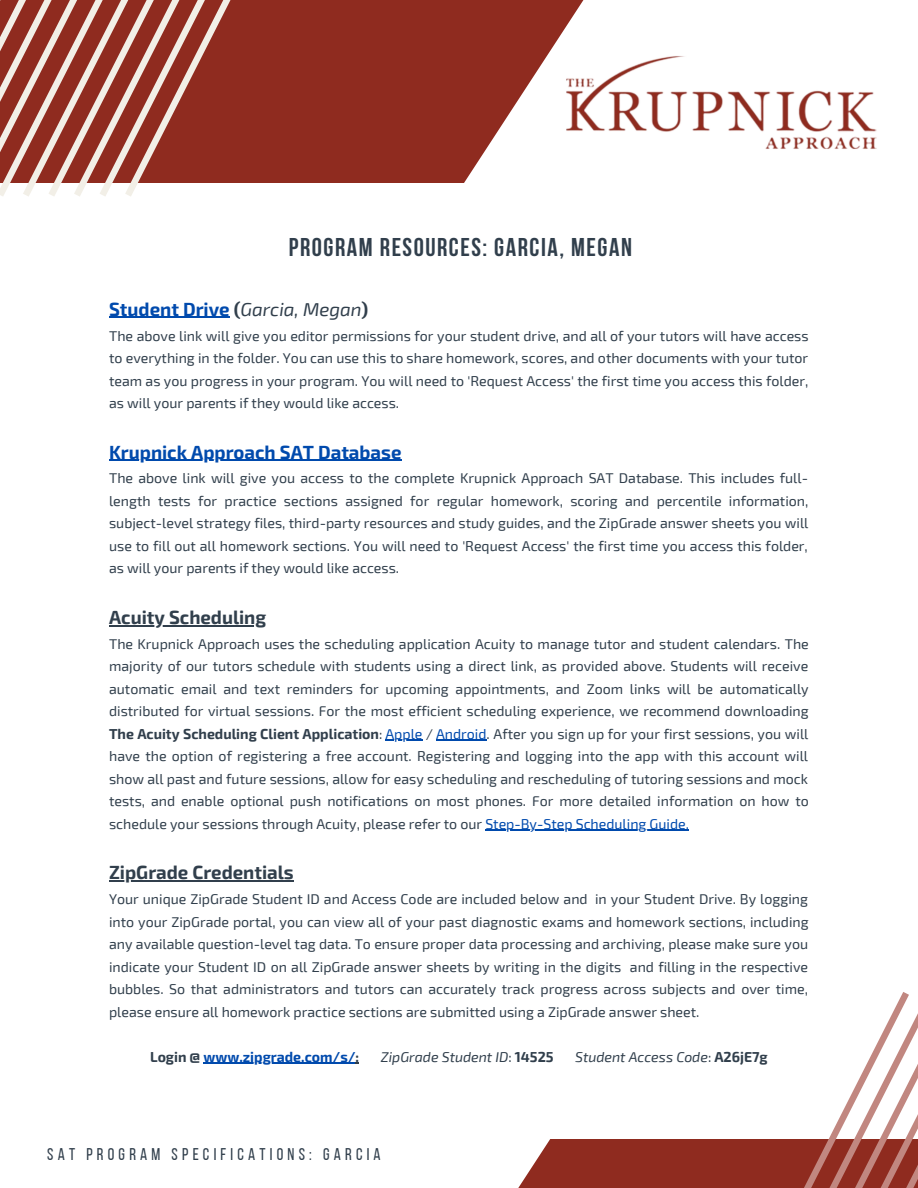
<style>
.page{position:relative;width:918px;height:1188px;background:#fff}
.page>*{position:absolute;margin:0;border:0;box-sizing:border-box;transform-origin:0 0}
.t1{font:700 25.65px "Bebas Neue";letter-spacing:.06em;color:#313f4c}
.t2{font:700 18.6px "Exo 2";color:#004aad}
.t3{font:700 18.6px "Exo 2";color:#313f4c}
.t4{font:16.95px "Bebas Neue";letter-spacing:.25em;color:#313f4c}
.t5{font:14.1px/22.5px "Exo 2";color:#313f4c;text-align:justify}
.t6{font:italic 14.1px "Exo 2";color:#313f4c}
.t7{font:700 14.1px "Exo 2";color:#004aad}
.s1{color:#313f4c}
.s2{font-weight:400;font-style:italic;color:#313f4c}
.s3{font-weight:700}
.s4{color:#004aad}
.s5{font-style:normal}
.s6{font-weight:700;font-style:normal}
</style>
<div class="page">
<svg style="left:518px;top:1140px;width:120px;height:48px;background:#9d473c"></svg>
<svg style="left:396px;top:0;width:7px;height:182px"></svg>
<hr style="left:109px;top:317px;width:121px;height:1px;background:#004aad">
<hr style="left:109px;top:460px;width:292px;height:1px;background:#004aad">
<hr style="left:109px;top:625px;width:157px;height:1px;background:#313f4c">
<hr style="left:386px;top:740px;width:37px;height:1px;background:#004aad">
<hr style="left:436px;top:740px;width:51px;height:1px;background:#004aad">
<hr style="left:485px;top:830px;width:204px;height:1px;background:#004aad">
<hr style="left:109px;top:881px;width:185px;height:1px;background:#313f4c">
<hr style="left:203px;top:1063px;width:153px;height:1px;background:#004aad">
<div style="left:371px;top:0;width:25px;height:183px;background:#8f2b1f"></div>
<div style="left:345px;top:0;width:26px;height:183px;background:#8f2b1f"></div>
<div style="left:320px;top:0;width:25px;height:183px;background:#8f2b1f"></div>
<div style="left:294px;top:0;width:26px;height:183px;background:#8f2b1f"></div>
<div style="left:268px;top:0;width:26px;height:183px;background:#8f2b1f"></div>
<div style="left:243px;top:0;width:25px;height:183px;background:#8f2b1f"></div>
<div style="left:217px;top:0;width:26px;height:183px;background:#8f2b1f"></div>
<svg style="left:0;top:0;width:217px;height:196px;background:#ad665b"></svg>
<svg style="left:909px;top:1013px;width:9px;height:175px"></svg>
<svg style="left:638px;top:992px;width:271px;height:196px"></svg>
<img style="left:403px;top:0;width:474px;height:183px">
<h1 class="t1" style="left:289px;top:236px;width:345px">PROGRAM RESOURCES: GARCIA, MEGAN</h1>
<h2 class="t2" style="left:109px;top:297px;width:261px">Student Drive <span class="s1">(</span><span class="s2">Garcia, Megan</span><span class="s1">)</span></h2>
<p class="t5" style="left:109px;top:324px;width:701px">The above link will give you editor permissions for your student drive, and all of your tutors will have access to everything in the folder. You can use this to share homework, scores, and other documents with your tutor team as you progress in your program. You will need to 'Request Access' the first time you access this folder, as will your parents if they would like access.</p>
<h2 class="t2" style="left:109px;top:440px;width:294px">Krupnick Approach SAT Database</h2>
<p class="t5" style="left:109px;top:467px;width:701px">The above link will give you access to the complete Krupnick Approach SAT Database. This includes full&shy;length tests for practice sections assigned for regular homework, scoring and percentile information, subject-level strategy files, third-party resources and study guides, and the ZipGrade answer sheets you will use to fill out all homework sections. You will need to 'Request Access' the first time you access this folder, as will your parents if they would like access.</p>
<h2 class="t3" style="left:109px;top:605px;width:159px">Acuity Scheduling</h2>
<p class="t5" style="left:109px;top:632px;width:701px">The Krupnick Approach uses the scheduling application Acuity to manage tutor and student calendars. The majority of our tutors schedule with students using a direct link, as provided above. Students will receive automatic email and text reminders for upcoming appointments, and Zoom links will be automatically distributed for virtual sessions. For the most efficient scheduling experience, we recommend downloading <span class="s3">The Acuity Scheduling Client Application</span>: <span class="s4">Apple</span> / <span class="s4">Android</span>. After you sign up for your first sessions, you will have the option of registering a free account. Registering and logging into the app with this account will show all past and future sessions, allow for easy scheduling and rescheduling of tutoring sessions and mock tests, and enable optional push notifications on most phones. For more detailed information on how to schedule your sessions through Acuity, please refer to our <span class="s4">Step-By-Step Scheduling Guide.</span></p>
<h2 class="t3" style="left:109px;top:861px;width:186px">ZipGrade Credentials</h2>
<p class="t5" style="left:109px;top:887px;width:701px">Your unique ZipGrade Student ID and Access Code are included below and in your Student Drive. By logging into your ZipGrade portal, you can view all of your past diagnostic exams and homework sections, including any available question-level tag data. To ensure proper data processing and archiving, please make sure you indicate your Student ID on all ZipGrade answer sheets by writing in the digits and filling in the respective bubbles. So that administrators and tutors can accurately track progress across subjects and over time, please ensure all homework practice sections are submitted using a ZipGrade answer sheet.</p>
<p class="t7" style="left:150px;top:1047px;width:211px"><span class="s1">Login @</span> www.zipgrade.com/s/<span class="s1">:</span></p>
<p class="t6" style="left:381px;top:1048px;width:174px">ZipGrade Student ID<span class="s5">:</span> <span class="s6">14525</span></p>
<p class="t6" style="left:575px;top:1048px;width:194px">Student Access Code<span class="s5">:</span> <span class="s6">A26jE7g</span></p>
<p class="t4" style="left:47px;top:1147px;width:335px">SAT PROGRAM SPECIFICATIONS: GARCIA</p>
</div>
